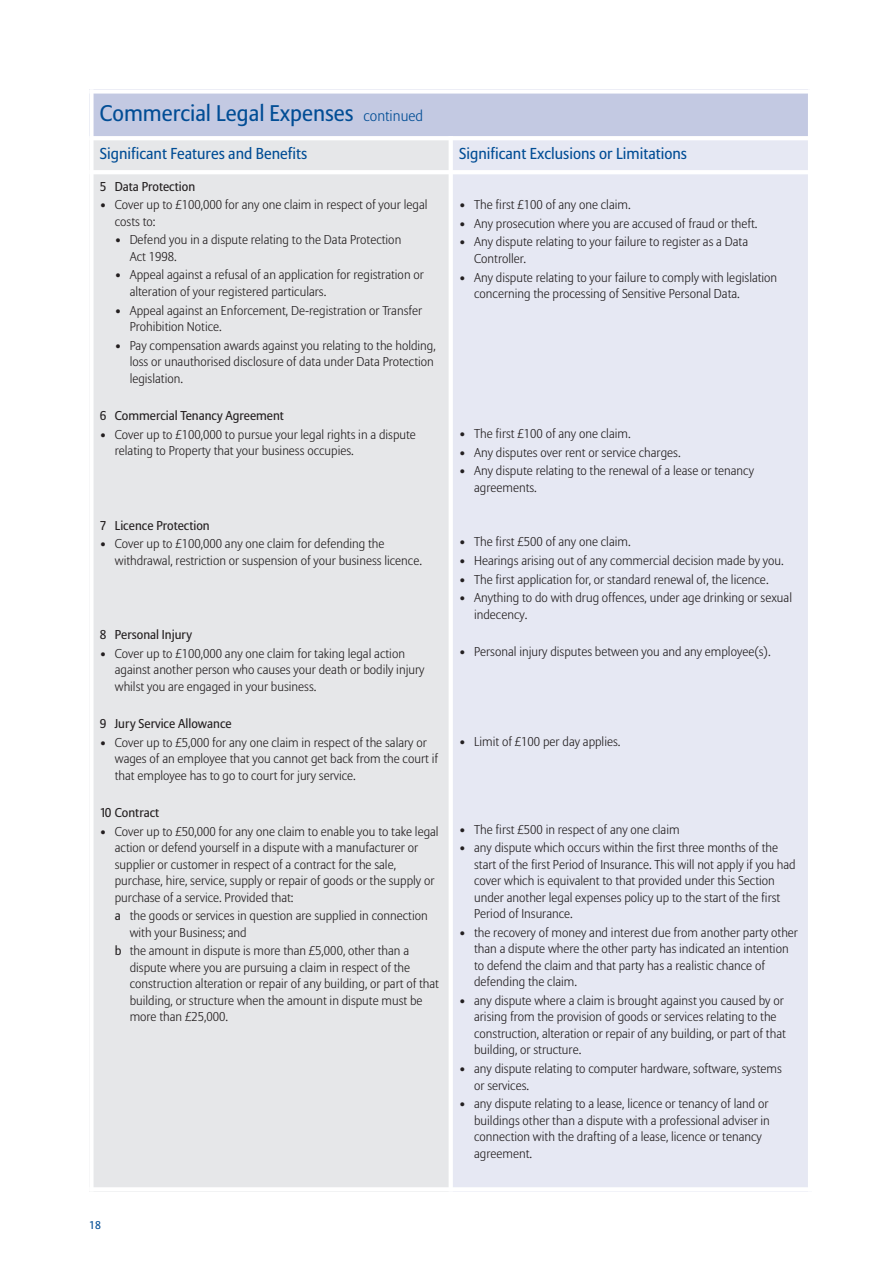
<style>
.page{position:relative;width:893px;height:1263px;background:#fff}
.page>*{position:absolute;margin:0;border:0;box-sizing:border-box;transform-origin:0 0}
.t1{font:22.5px "Allianz Sans";color:#014d95}
.t2{font:15.75px "Allianz Sans";color:#014d95}
.t3{font:300 12.75px/16.5px "Allianz Sans";color:#231f20}
.t4{font:12.75px "Allianz Sans";color:#231f20}
.t5{font:11.25px "Allianz Sans";color:#014d95}
.s1{font-weight:300;font-size:15px}
.s2{font-weight:400}
</style>
<div class="page">
<div style="left:89px;top:89px;width:721px;height:49px;background:#c3c9e2"></div>
<div style="left:89px;top:138px;width:362px;height:34px;background:#e6e7e9"></div>
<div style="left:451px;top:138px;width:361px;height:34px;background:#e6e8f3"></div>
<div style="left:89px;top:172px;width:362px;height:1019px;background:#e6e7e9"></div>
<div style="left:451px;top:172px;width:361px;height:1019px;background:#e6e8f3"></div>
<div style="left:89px;top:89px;width:5px;height:1102px;background:#fff"></div>
<hr style="left:449px;top:136px;width:4px;height:1055px;background:#fff">
<hr style="left:808px;top:89px;width:4px;height:1102px;background:#fff">
<div style="left:89px;top:89px;width:723px;height:5px;background:#fff"></div>
<hr style="left:89px;top:136px;width:723px;height:4px;background:#fff">
<hr style="left:89px;top:170px;width:723px;height:4px;background:#fff">
<hr style="left:89px;top:1187px;width:723px;height:4px;background:#fff">
<h1 class="t1" style="left:100px;top:104px;width:325px">Commercial Legal Expenses <span class="s1">continued</span></h1>
<p class="t2" style="left:100px;top:147px;width:209px">Significant Features and Benefits</p>
<p class="t2" style="left:459px;top:147px;width:229px">Significant Exclusions or Limitations</p>
<p class="t4" style="left:100px;top:181px;width:97px">5 Data Protection</p>
<p class="t3" style="left:115px;top:197px;width:314px;text-indent:-15px">• Cover up to £100,000 for any one claim in respect of your legal costs to:</p>
<p class="t3" style="left:130px;top:233px;width:273px;text-indent:-15px">• Defend you in a dispute relating to the Data Protection<br>Act 1998.</p>
<p class="t3" style="left:130px;top:268px;width:296px;text-indent:-15px">• Appeal against a refusal of an application for registration or alteration of your registered particulars.</p>
<p class="t3" style="left:130px;top:303px;width:294px;text-indent:-15px">• Appeal against an Enforcement, De-registration or Transfer<br>Prohibition Notice.</p>
<p class="t3" style="left:130px;top:338px;width:308px;text-indent:-15px">• Pay compensation awards against you relating to the holding, loss or unauthorised disclosure of data under Data Protection legislation.</p>
<p class="t4" style="left:100px;top:410px;width:186px">6 Commercial Tenancy Agreement</p>
<p class="t3" style="left:115px;top:427px;width:303px;text-indent:-15px">• Cover up to £100,000 to pursue your legal rights in a dispute relating to Property that your business occupies.</p>
<p class="t3" style="left:459px;top:197px;width:173px">• The first £100 of any one claim.</p>
<p class="t3" style="left:459px;top:216px;width:300px">• Any prosecution where you are accused of fraud or theft.</p>
<p class="t3" style="left:474px;top:235px;width:275px;text-indent:-15px">• Any dispute relating to your failure to register as a Data<br>Controller.</p>
<p class="t3" style="left:474px;top:270px;width:305px;text-indent:-15px">• Any dispute relating to your failure to comply with legislation concerning the processing of Sensitive Personal Data.</p>
<p class="t3" style="left:459px;top:426px;width:173px">• The first £100 of any one claim.</p>
<p class="t3" style="left:459px;top:445px;width:223px">• Any disputes over rent or service charges.</p>
<p class="t3" style="left:474px;top:464px;width:281px;text-indent:-15px">• Any dispute relating to the renewal of a lease or tenancy agreements.</p>
<p class="t4" style="left:100px;top:520px;width:111px">7 Licence Protection</p>
<p class="t3" style="left:115px;top:536px;width:309px;text-indent:-15px">• Cover up to £100,000 any one claim for defending the withdrawal, restriction or suspension of your business licence.</p>
<p class="t4" style="left:100px;top:629px;width:94px">8 Personal Injury</p>
<p class="t3" style="left:115px;top:646px;width:311px;text-indent:-15px">• Cover up to £100,000 any one claim for taking legal action against another person who causes your death or bodily injury whilst you are engaged in your business.</p>
<p class="t4" style="left:100px;top:718px;width:133px">9 Jury Service Allowance</p>
<p class="t3" style="left:115px;top:735px;width:325px;text-indent:-15px">• Cover up to £5,000 for any one claim in respect of the salary or wages of an employee that you cannot get back from the court if that employee has to go to court for jury service.</p>
<p class="t4" style="left:100px;top:807px;width:61px">10 Contract</p>
<p class="t3" style="left:115px;top:824px;width:325px;text-indent:-15px">• Cover up to £50,000 for any one claim to enable you to take legal action or defend yourself in a dispute with a manufacturer or supplier or customer in respect of a contract for the sale, purchase, hire, service, supply or repair of goods or the supply or purchase of a service. Provided that:</p>
<p class="t3" style="left:130px;top:908px;width:300px;text-indent:-15px"><span class="s2">a</span> the goods or services in question are supplied in connection with your Business; and</p>
<p class="t3" style="left:130px;top:944px;width:311px;text-indent:-15px"><span class="s2">b</span> the amount in dispute is more than £5,000, other than a dispute where you are pursuing a claim in respect of the construction alteration or repair of any building, or part of that building, or structure when the amount in dispute must be more than £25,000.</p>
<p class="t3" style="left:459px;top:535px;width:173px">• The first £500 of any one claim.</p>
<p class="t3" style="left:459px;top:553px;width:326px">• Hearings arising out of any commercial decision made by you.</p>
<p class="t3" style="left:459px;top:572px;width:311px">• The first application for, or standard renewal of, the licence.</p>
<p class="t3" style="left:474px;top:590px;width:319px;text-indent:-15px">• Anything to do with drug offences, under age drinking or sexual indecency.</p>
<p class="t3" style="left:459px;top:644px;width:313px">• Personal injury disputes between you and any employee(s).</p>
<p class="t3" style="left:459px;top:734px;width:163px">• Limit of £100 per day applies.</p>
<p class="t3" style="left:459px;top:822px;width:222px">• The first £500 in respect of any one claim</p>
<p class="t3" style="left:474px;top:840px;width:323px;text-indent:-15px">• any dispute which occurs within the first three months of the start of the first Period of Insurance. This will not apply if you had cover which is equivalent to that provided under this Section under another legal expenses policy up to the start of the first Period of Insurance.</p>
<p class="t3" style="left:474px;top:925px;width:325px;text-indent:-15px">• the recovery of money and interest due from another party other than a dispute where the other party has indicated an intention to defend the claim and that party has a realistic chance of defending the claim.</p>
<p class="t3" style="left:474px;top:993px;width:313px;text-indent:-15px">• any dispute where a claim is brought against you caused by or arising from the provision of goods or services relating to the construction, alteration or repair of any building, or part of that building, or structure.</p>
<p class="t3" style="left:474px;top:1061px;width:309px;text-indent:-15px">• any dispute relating to computer hardware, software, systems or services.</p>
<p class="t3" style="left:474px;top:1096px;width:297px;text-indent:-15px">• any dispute relating to a lease, licence or tenancy of land or buildings other than a dispute with a professional adviser in connection with the drafting of a lease, licence or tenancy agreement.</p>
<p class="t5" style="left:89px;top:1220px;width:13px">18</p>
</div>
